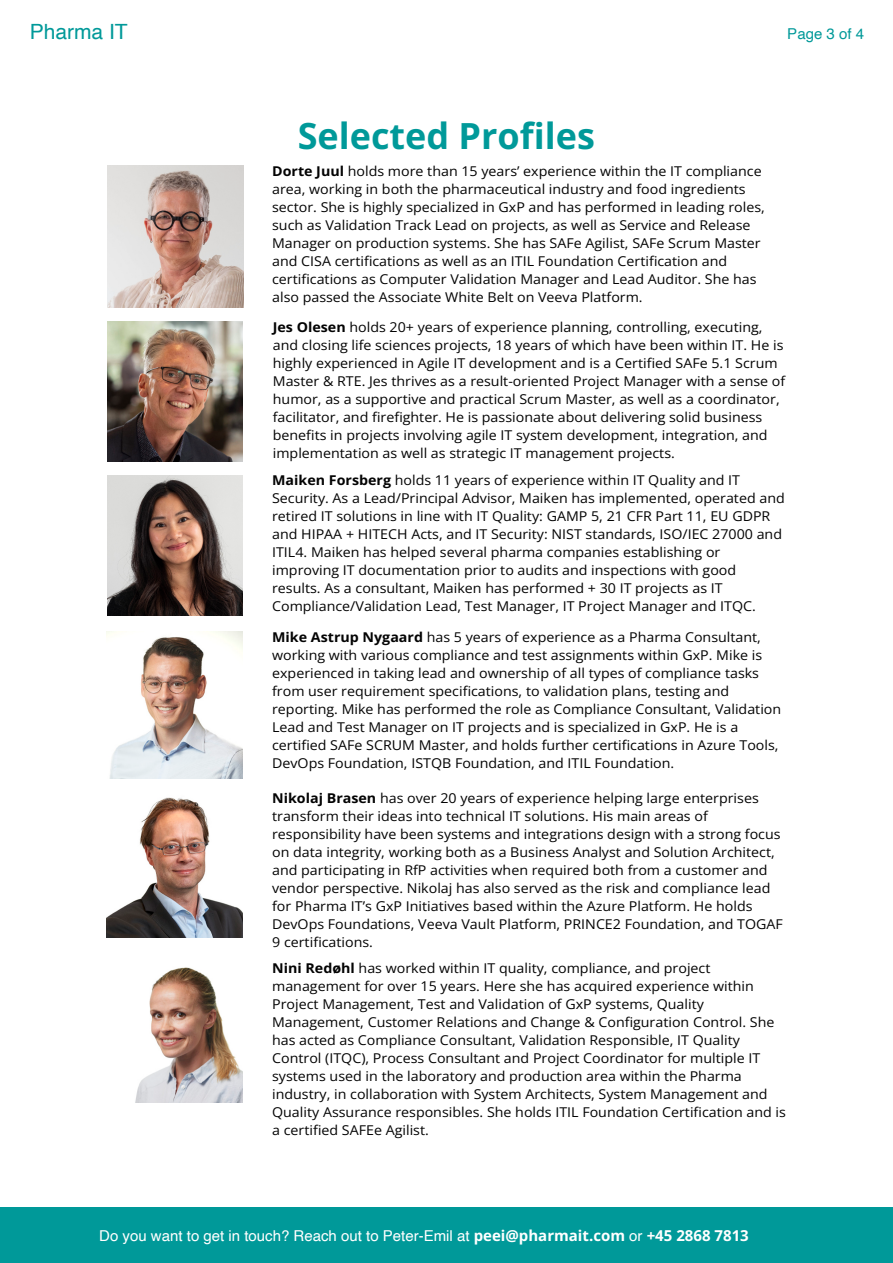
<style>
.page{position:relative;width:893px;height:1263px;background:#fff}
.page>*{position:absolute;margin:0;border:0;box-sizing:border-box;transform-origin:0 0}
.t1{font:700 36px "Open Sans";color:#099}
.t2{font:21px "Helvetica";color:#099}
.t3{font:15px "Helvetica";color:#fff}
.t4{font:15px "Helvetica";color:#099}
.t5{font:13.5px/18px "Open Sans";color:#030303;scale:1.06 1}
.s1{font-weight:700}
.s2{font-family:"Open Sans";font-weight:700}
</style>
<div class="page">
<img style="left:135px;top:967px;width:107px;height:135px">
<img style="left:107px;top:166px;width:136px;height:142px">
<img style="left:106px;top:632px;width:136px;height:147px">
<img style="left:107px;top:321px;width:136px;height:141px">
<img style="left:107px;top:475px;width:136px;height:140px">
<img style="left:106px;top:797px;width:136px;height:140px">
<div style="left:0;top:1207px;width:893px;height:56px;background:#099"></div>
<h2 class="t2" style="left:30px;top:23px;width:100px">Pharma IT</h2>
<p class="t4" style="left:787px;top:27px;width:78px">Page 3 of 4</p>
<h1 class="t1" style="left:298px;top:110px;width:299px">Selected Profiles</h1>
<p class="t5" style="left:272px;top:162px;width:466px"><span class="s1">Dorte Juul</span> holds more than 15 years’ experience within the IT compliance area, working in both the pharmaceutical industry and food ingredients sector. She is highly specialized in GxP and has performed in leading roles, such as Validation Track Lead on projects, as well as Service and Release Manager on production systems. She has SAFe Agilist, SAFe Scrum Master and CISA certifications as well as an ITIL Foundation Certification and certifications as Computer Validation Manager and Lead Auditor. She has also passed the Associate White Belt on Veeva Platform.</p>
<p class="t5" style="left:273px;top:317px;width:485px"><span class="s1">Jes Olesen</span> holds 20+ years of experience planning, controlling, executing, and closing life sciences projects, 18 years of which have been within IT. He is highly experienced in Agile IT development and is a Certified SAFe 5.1 Scrum Master &amp; RTE. Jes thrives as a result-oriented Project Manager with a sense of humor, as a supportive and practical Scrum Master, as well as a coordinator, facilitator, and firefighter. He is passionate about delivering solid business benefits in projects involving agile IT system development, integration, and implementation as well as strategic IT management projects.</p>
<p class="t5" style="left:272px;top:471px;width:485px"><span class="s1">Maiken Forsberg</span> holds 11 years of experience within IT Quality and IT Security. As a Lead/Principal Advisor, Maiken has implemented, operated and retired IT solutions in line with IT Quality: GAMP 5, 21 CFR Part 11, EU GDPR and HIPAA + HITECH Acts, and IT Security: NIST standards, ISO/IEC 27000 and ITIL4. Maiken has helped several pharma companies establishing or improving IT documentation prior to audits and inspections with good results. As a consultant, Maiken has performed + 30 IT projects as IT Compliance/Validation Lead, Test Manager, IT Project Manager and ITQC.</p>
<p class="t5" style="left:272px;top:628px;width:482px"><span class="s1">Mike Astrup Nygaard</span> has 5 years of experience as a Pharma Consultant, working with various compliance and test assignments within GxP. Mike is experienced in taking lead and ownership of all types of compliance tasks from user requirement specifications, to validation plans, testing and reporting. Mike has performed the role as Compliance Consultant, Validation Lead and Test Manager on IT projects and is specialized in GxP. He is a certified SAFe SCRUM Master, and holds further certifications in Azure Tools, DevOps Foundation, ISTQB Foundation, and ITIL Foundation.</p>
<p class="t5" style="left:272px;top:788px;width:483px"><span class="s1">Nikolaj Brasen</span> has over 20 years of experience helping large enterprises transform their ideas into technical IT solutions. His main areas of responsibility have been systems and integrations design with a strong focus on data integrity, working both as a Business Analyst and Solution Architect, and participating in RfP activities when required both from a customer and vendor perspective. Nikolaj has also served as the risk and compliance lead for Pharma IT’s GxP Initiatives based within the Azure Platform. He holds DevOps Foundations, Veeva Vault Platform, PRINCE2 Foundation, and TOGAF 9 certifications.</p>
<p class="t5" style="left:272px;top:958px;width:486px"><span class="s1">Nini Redøhl</span> has worked within IT quality, compliance, and project management for over 15 years. Here she has acquired experience within Project Management, Test and Validation of GxP systems, Quality Management, Customer Relations and Change &amp; Configuration Control. She has acted as Compliance Consultant, Validation Responsible, IT Quality Control (ITQC), Process Consultant and Project Coordinator for multiple IT systems used in the laboratory and production area within the Pharma industry, in collaboration with System Architects, System Management and Quality Assurance responsibles. She holds ITIL Foundation Certification and is a certified SAFEe Agilist.</p>
<p class="t3" style="left:99px;top:1229px;width:651px">Do you want to get in touch? Reach out to Peter-Emil at <span class="s2">peei@pharmait.com</span> or <span class="s2">+45 2868 7813</span></p>
</div>
